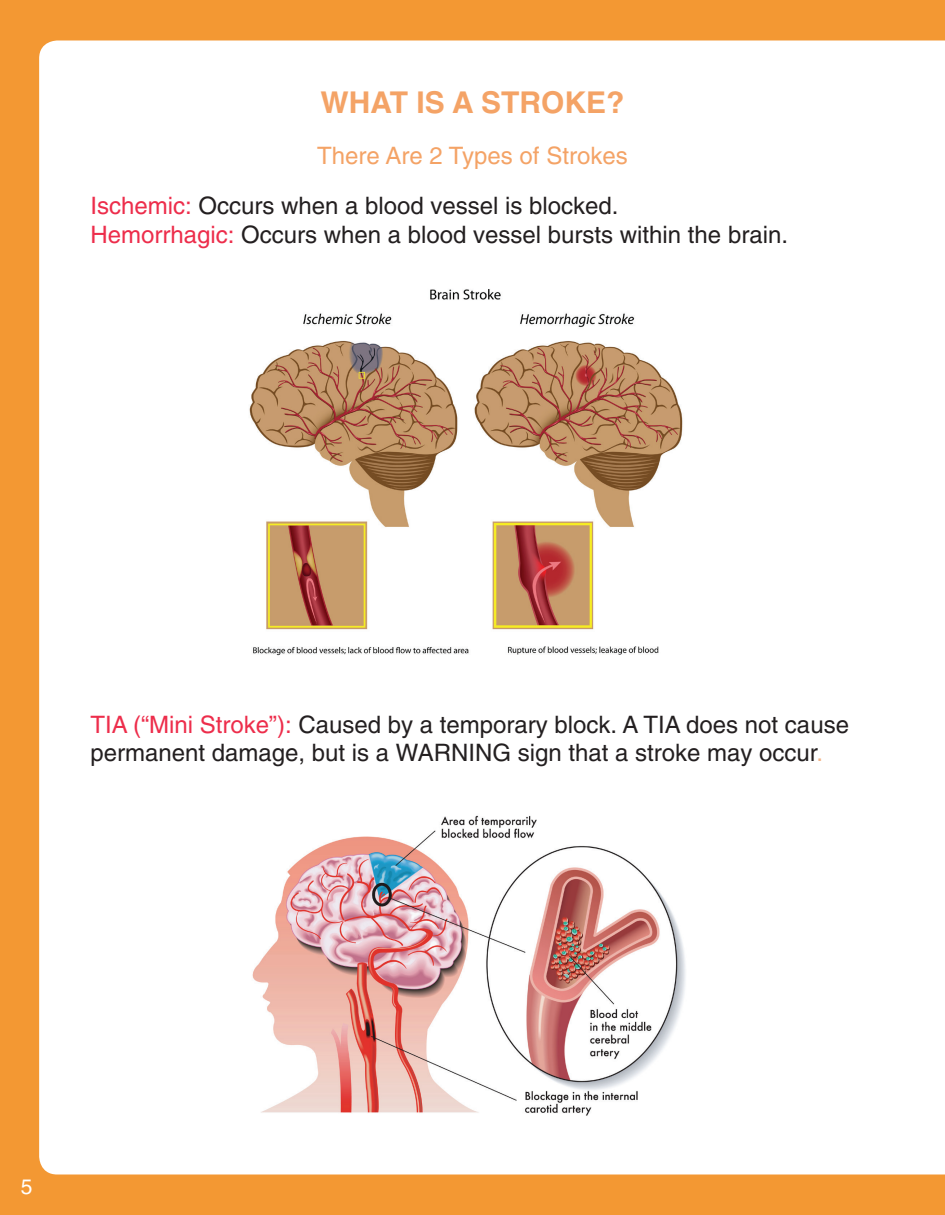
<style>
.page{position:relative;width:945px;height:1215px;background:#f39833}
.page>*{position:absolute;margin:0;border:0;box-sizing:border-box;transform-origin:0 0}
.t1{font:700 30px "Helvetica";color:#f4a366}
.t2{font:24px/50.4px "Helvetica";color:#231f20}
.t3{font:21px "Helvetica";color:#fff}
.s1{color:#f4a366}
.s2{color:#ed2d4b}
.s3{color:#f3b487}
</style>
<div class="page">
<div style="left:39px;top:40px;width:906px;height:1134px;background:#fff"></div>
<img style="left:235px;top:280px;width:462px;height:389px">
<img style="left:240px;top:796px;width:452px;height:339px">
<p class="t1" style="left:321px;top:84px;width:305px">WHAT IS A STROKE?</p>
<p class="t2" style="left:90px;top:130px;width:539px;text-indent:227px"><span class="s1">There Are 2 Types of Strokes<br></span><span class="s2">Ischemic:</span> Occurs when a blood vessel is blocked.</p>
<p class="t2" style="left:90px;top:209px;width:699px"><span class="s2">Hemorrhagic:</span> Occurs when a blood vessel bursts within the brain.</p>
<p class="t2" style="left:90px;top:710px;width:760px;line-height:28.8px"><span class="s2">TIA (“Mini Stroke”):</span> Caused by a temporary block. A TIA does not cause permanent damage, but is a WARNING sign that a stroke may occur<span class="s3">.</span></p>
<p class="t3" style="left:21px;top:1174px;width:13px">5</p>
</div>
